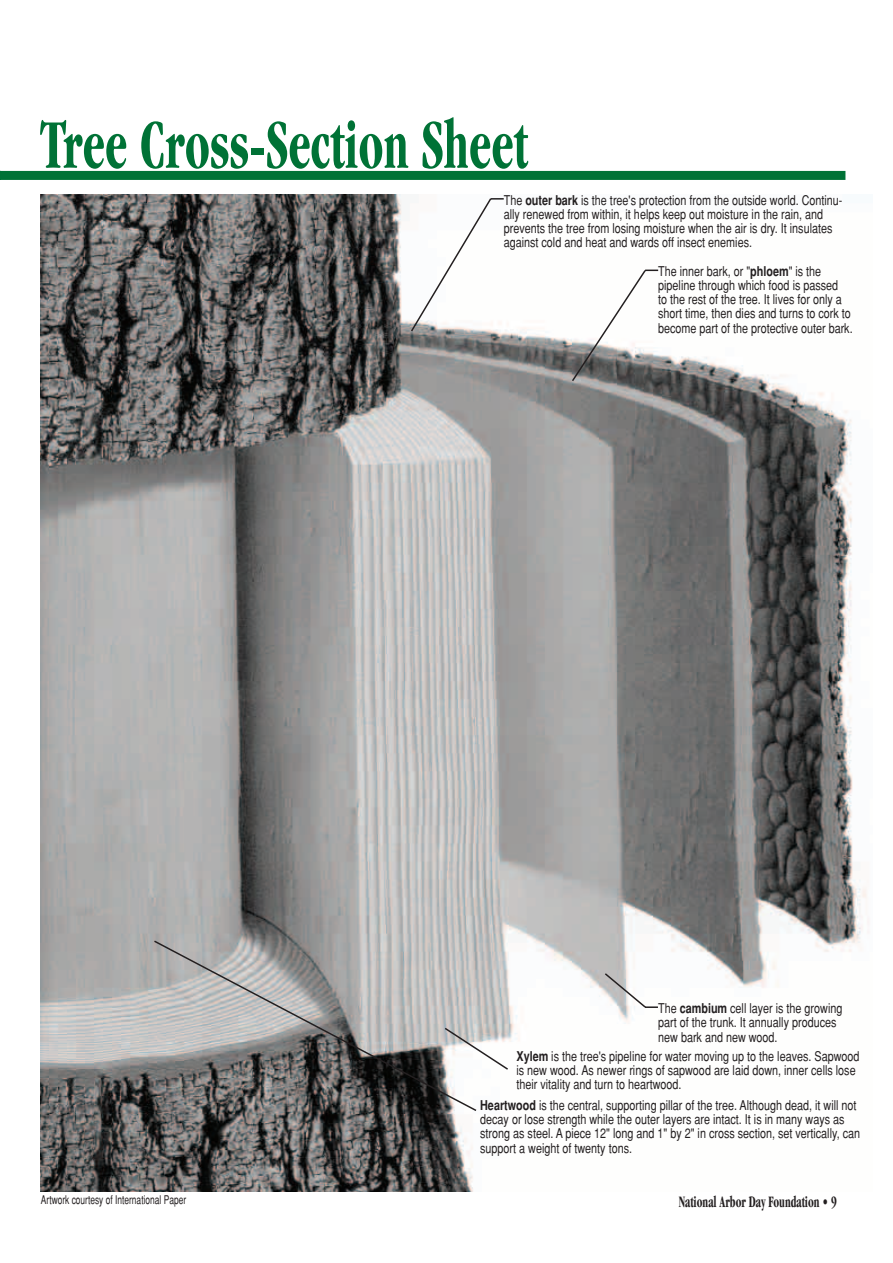
<style>
.page{position:relative;width:893px;height:1263px;background:#fff}
.page>*{position:absolute;margin:0;border:0;box-sizing:border-box;transform-origin:0 0}
.t1{font:700 condensed 72px "Garamond";color:#007236;scale:.7 1}
.t2{font:700 condensed 16.5px "Garamond";color:#231f20;scale:.7 1}
.t3{font:13.5px/14.2px "Helvetica";color:#231f20;scale:.8 1}
.t4{font:12px "Helvetica";color:#231f20;scale:.7 1}
.s1{font-weight:700}
</style>
<div class="page">
<img style="left:40px;top:194px;width:829px;height:997px">
<svg style="left:152px;top:197px;width:508px;height:915px;background:#a3a3a3"></svg>
<div style="left:0;top:171px;width:845px;height:9px;background:#007236"></div>
<h1 class="t1" style="left:41px;top:117px;width:697px">Tree Cross-Section Sheet</h1>
<p class="t3" style="left:504px;top:194px;width:425px">The <span class="s1">outer bark</span> is the tree's protection from the outside world. Continu&shy;ally renewed from within, it helps keep out moisture in the rain, and prevents the tree from losing moisture when the air is dry. It insulates against cold and heat and wards off insect enemies.</p>
<p class="t3" style="left:658px;top:265px;width:245px">The inner bark, or "<span class="s1">phloem</span>" is the pipeline through which food is passed<br>to the rest of the tree. It lives for only a short time, then dies and turns to cork to become part of the protective outer bark.</p>
<p class="t4" style="left:41px;top:1196px;width:209px">Artwork courtesy of International Paper</p>
<p class="t3" style="left:658px;top:1002px;width:232px">The <span class="s1">cambium</span> cell layer is the growing part of the trunk. It annually produces new bark and new wood.</p>
<p class="t3" style="left:516px;top:1050px;width:430px"><span class="s1">Xylem</span> is the tree's pipeline for water moving up to the leaves. Sapwood is new wood. As newer rings of sapwood are laid down, inner cells lose their vitality and turn to heartwood.</p>
<p class="t3" style="left:480px;top:1099px;width:476px"><span class="s1">Heartwood</span> is the central, supporting pillar of the tree. Although dead, it will not decay or lose strength while the outer layers are intact. It is in many ways as strong as steel. A piece 12" long and 1" by 2" in cross section, set vertically, can support a weight of twenty tons.</p>
<p class="t2" style="left:679px;top:1195px;width:227px">National Arbor Day Foundation • 9</p>
</div>
